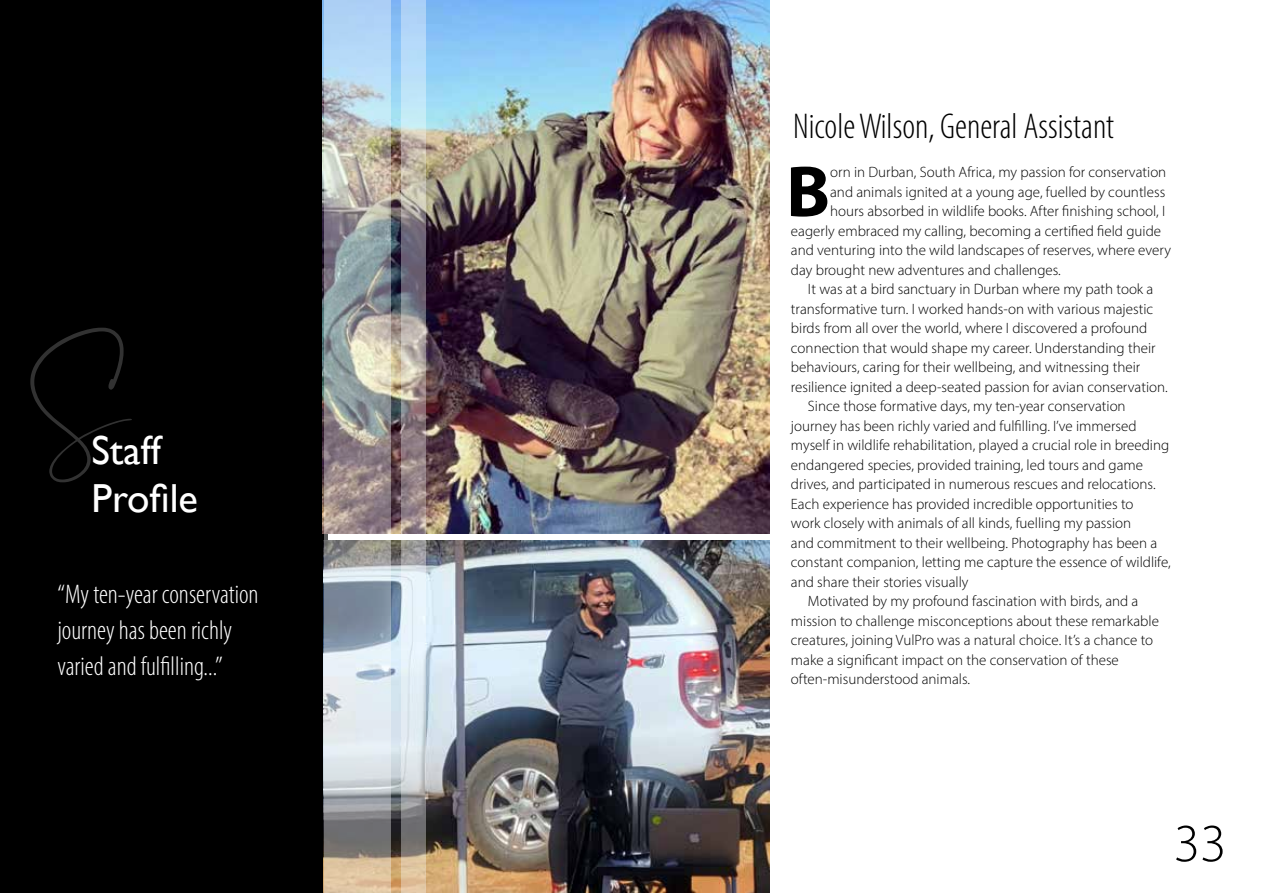
<style>
.page{position:relative;width:1263px;height:893px;background:#fff}
.page>*{position:absolute;margin:0;border:0;box-sizing:border-box;transform-origin:0 0}
.t1{font:700 72.9px "Myriad Pro";color:#000}
.t2{font:300 54px "Myriad Pro";color:#000}
.t3{font:51.9px "Dalmatins";color:#fff}
.t4{font:40.5px/48px "Gill Sans";color:#fff}
.t5{font:300 condensed 36px "Myriad Pro";color:#000}
.t6{font:300 condensed 27px/36px "Myriad Pro";color:#fff}
.t7{font:300 15px "Myriad Pro";color:#000}
</style>
<div class="page">
<div style="left:0;top:0;width:327px;height:893px;background:#000"></div>
<img style="left:323px;top:540px;width:447px;height:353px">
<img style="left:322px;top:0;width:448px;height:534px">
<img style="left:324px;top:0;width:67px;height:893px">
<svg style="left:401px;top:0;width:25px;height:893px;background:#b3b5b9"></svg>
<h3 class="t3" style="left:27px;top:384px;width:105px">S</h3>
<h3 class="t4" style="left:91px;top:426px;width:108px">Staff<br>Profile</h3>
<h3 class="t6" style="left:57px;top:576px;width:203px">“My ten-year conservation journey has been richly varied and fulfilling...”</h3>
<h3 class="t5" style="left:793px;top:104px;width:322px">Nicole Wilson, General Assistant</h3>
<h1 class="t1" style="left:786px;top:144px;width:46px">B</h1>
<p class="t7" style="left:830px;top:163px;width:338px">orn in Durban, South Africa, my passion for conservation</p>
<p class="t7" style="left:830px;top:183px;width:337px">and animals ignited at a young age, fuelled by countless</p>
<p class="t7" style="left:830px;top:202px;width:337px">hours absorbed in wildlife books. After finishing school, I</p>
<p class="t7" style="left:791px;top:222px;width:372px">eagerly embraced my calling, becoming a certified field guide</p>
<p class="t7" style="left:791px;top:241px;width:382px">and venturing into the wild landscapes of reserves, where every</p>
<p class="t7" style="left:791px;top:261px;width:271px">day brought new adventures and challenges.</p>
<p class="t7" style="left:808px;top:280px;width:347px">It was at a bird sanctuary in Durban where my path took a</p>
<p class="t7" style="left:791px;top:300px;width:364px">transformative turn. I worked hands-on with various majestic</p>
<p class="t7" style="left:791px;top:319px;width:358px">birds from all over the world, where I discovered a profound</p>
<p class="t7" style="left:791px;top:339px;width:366px">connection that would shape my career. Understanding their</p>
<p class="t7" style="left:791px;top:358px;width:351px">behaviours, caring for their wellbeing, and witnessing their</p>
<p class="t7" style="left:791px;top:378px;width:378px">resilience ignited a deep-seated passion for avian conservation.</p>
<p class="t7" style="left:808px;top:397px;width:319px">Since those formative days, my ten-year conservation</p>
<p class="t7" style="left:791px;top:417px;width:347px">journey has been richly varied and fulfilling. I’ve immersed</p>
<p class="t7" style="left:791px;top:436px;width:380px">myself in wildlife rehabilitation, played a crucial role in breeding</p>
<p class="t7" style="left:791px;top:456px;width:354px">endangered species, provided training, led tours and game</p>
<p class="t7" style="left:791px;top:475px;width:366px">drives, and participated in numerous rescues and relocations.</p>
<p class="t7" style="left:791px;top:495px;width:344px">Each experience has provided incredible opportunities to</p>
<p class="t7" style="left:791px;top:514px;width:342px">work closely with animals of all kinds, fuelling my passion</p>
<p class="t7" style="left:791px;top:534px;width:368px">and commitment to their wellbeing. Photography has been a</p>
<p class="t7" style="left:791px;top:553px;width:381px">constant companion, letting me capture the essence of wildlife,</p>
<p class="t7" style="left:791px;top:573px;width:179px">and share their stories visually</p>
<p class="t7" style="left:808px;top:592px;width:332px">Motivated by my profound fascination with birds, and a</p>
<p class="t7" style="left:791px;top:612px;width:369px">mission to challenge misconceptions about these remarkable</p>
<p class="t7" style="left:791px;top:631px;width:364px">creatures, joining VulPro was a natural choice. It’s a chance to</p>
<p class="t7" style="left:791px;top:651px;width:329px">make a significant impact on the conservation of these</p>
<p class="t7" style="left:791px;top:670px;width:181px">often-misunderstood animals.</p>
<h2 class="t2" style="left:1174px;top:811px;width:54px">33</h2>
</div>
